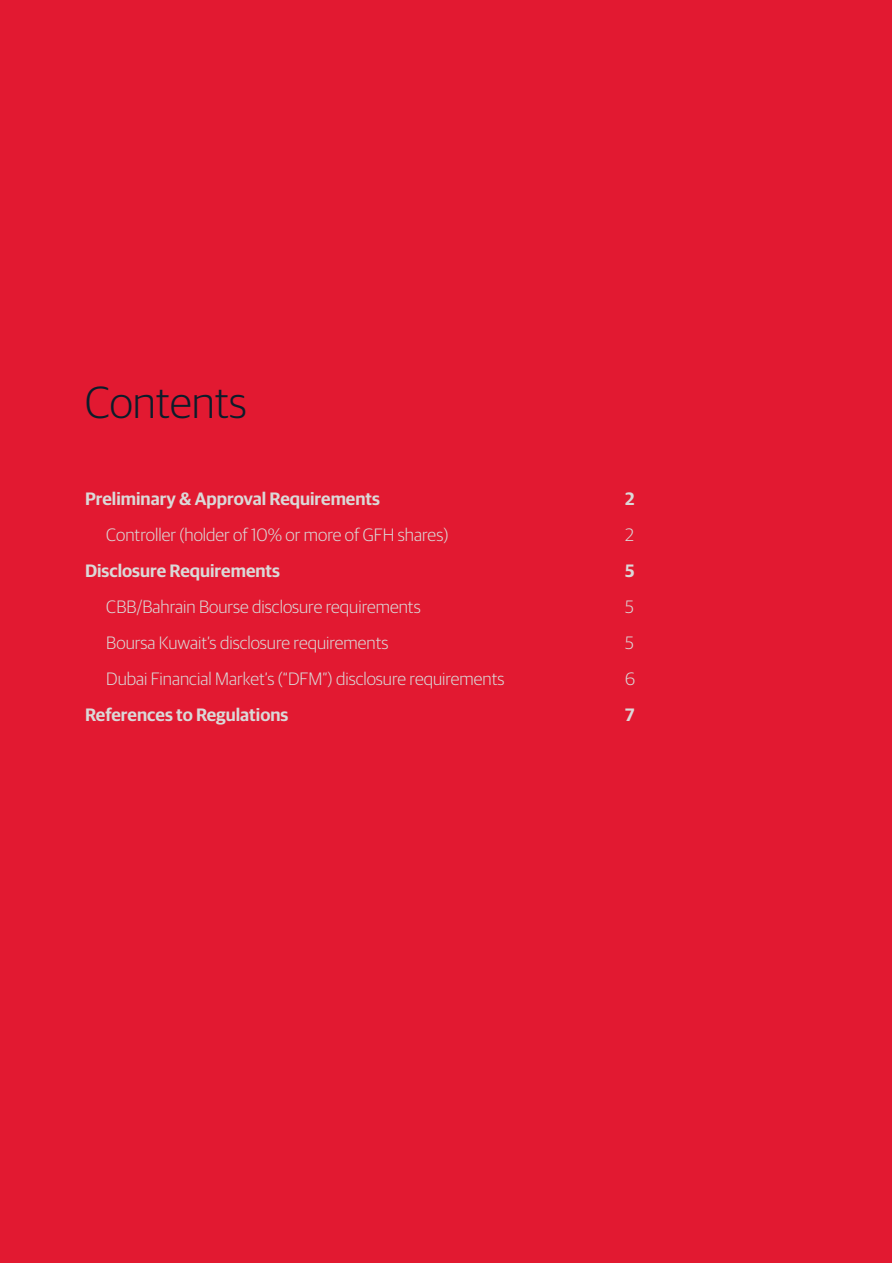
<style>
.page{position:relative;width:893px;height:1263px;background:#fff}
.page>*{position:absolute;margin:0;border:0;box-sizing:border-box;transform-origin:0 0}
.t1{font:300 45px "Guardian Sans";color:#0b1d2a}
.t2{font:300 18px "Guardian Sans";color:#dad9d8}
.t3{font:600 18px "Guardian Sans";color:#dad9d8}
</style>
<div class="page">
<div style="left:1px;top:0;width:891px;height:1263px;background:#e21931"></div>
<h1 class="t1" style="left:85px;top:385px;width:163px">Contents</h1>
<p class="t3" style="left:85px;top:492px;width:296px">Preliminary &amp; Approval Requirements</p>
<p class="t3" style="left:625px;top:492px;width:11px">2</p>
<p class="t2" style="left:106px;top:528px;width:344px">Controller (holder of 10% or more of GFH shares)</p>
<p class="t2" style="left:625px;top:528px;width:10px">2</p>
<p class="t3" style="left:85px;top:564px;width:197px">Disclosure Requirements</p>
<p class="t3" style="left:625px;top:564px;width:11px">5</p>
<p class="t2" style="left:106px;top:600px;width:316px">CBB/Bahrain Bourse disclosure requirements</p>
<p class="t2" style="left:625px;top:600px;width:10px">5</p>
<p class="t2" style="left:106px;top:636px;width:284px">Boursa Kuwait’s disclosure requirements</p>
<p class="t2" style="left:625px;top:636px;width:10px">5</p>
<p class="t2" style="left:106px;top:672px;width:400px">Dubai Financial Market’s (“DFM”) disclosure requirements</p>
<p class="t2" style="left:625px;top:672px;width:12px">6</p>
<p class="t3" style="left:85px;top:708px;width:205px">References to Regulations</p>
<p class="t3" style="left:625px;top:708px;width:11px">7</p>
</div>
